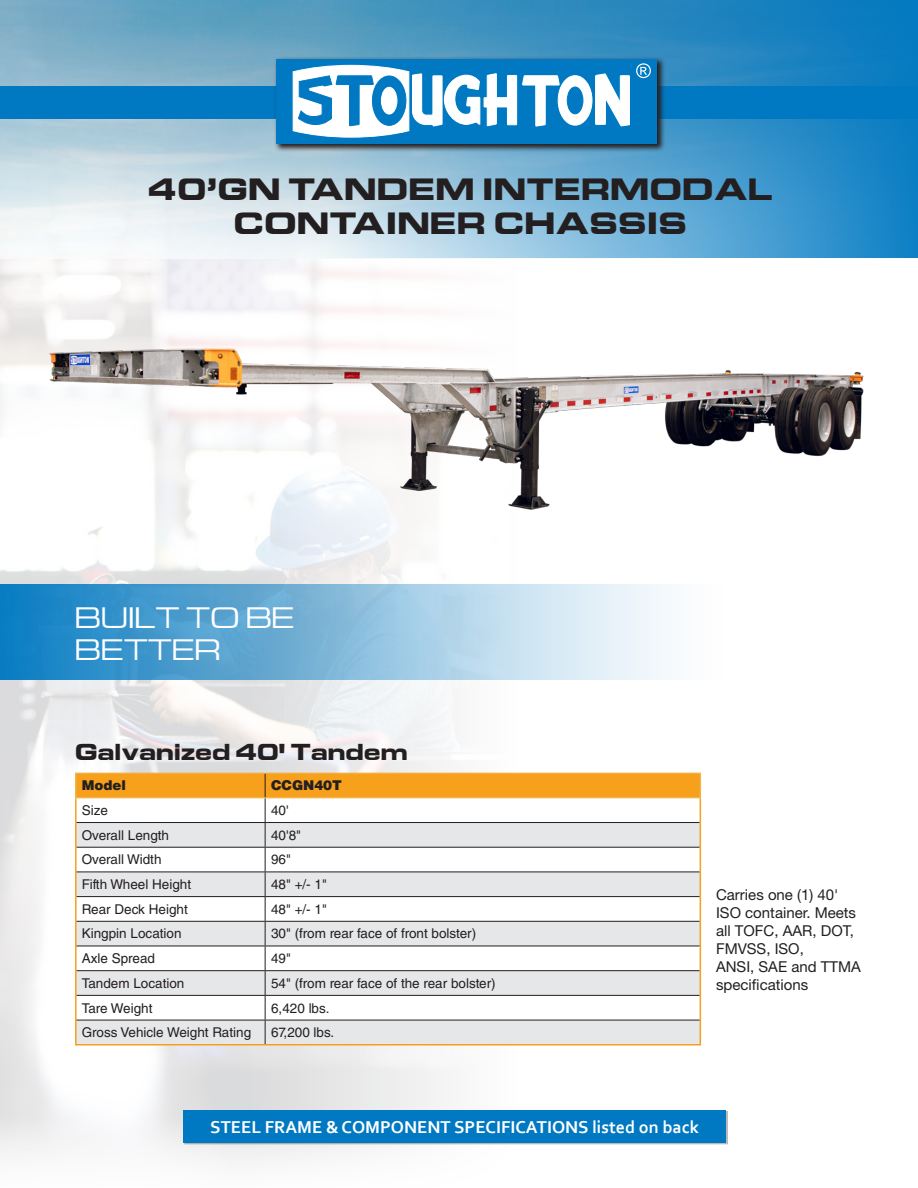
<style>
.page{position:relative;width:918px;height:1188px;background:#fff}
.page>*{position:absolute;margin:0;border:0;box-sizing:border-box;transform-origin:0 0}
.t1{font:700 26.55px/33.2px "Euro Technic Ext";letter-spacing:.03em;color:#231f20;text-align:center}
.t2{font:26.55px/31.8px "Euro Technic Ext";color:#fff}
.Sub_Head{font:700 19.8px "Euro Technic Ext";color:#231f20}
.t3{font:700 18px "Corbel";color:#fff}
.Body_Copy{font:15px/18px "Helvetica Neue LT Std";color:#231f20}
.t4{font:13.5px "Helvetica LT Std";color:#231f20}
.t5{font:900 13.5px "Helvetica LT Std";letter-spacing:-.005em;color:#231f20}
</style>
<div class="page">
<img style="left:0;top:258px;width:631px;height:905px">
<img style="left:35px;top:317px;width:829px;height:215px">
<img style="left:0;top:0;width:317px;height:258px">
<svg style="left:317px;top:0;width:601px;height:258px;background:#519fcd"></svg>
<div style="left:0;top:86px;width:918px;height:32px;background:#0079c2"></div>
<svg style="left:273px;top:56px;width:392px;height:96px;background:#4b748c"></svg>
<div style="left:276px;top:59px;width:380px;height:85px;background:#0079c2"></div>
<svg style="left:293px;top:65px;width:337px;height:73px"></svg>
<svg style="left:636px;top:63px;width:15px;height:15px"></svg>
<div style="left:381px;top:87px;width:16px;height:27px;background:#fff;border-radius:50%"></div>
<div style="left:381px;top:87px;width:16px;height:27px;border:1px solid #fff;border-radius:50%"></div>
<svg style="left:0;top:584px;width:668px;height:96px;background:#82bbdd"></svg>
<div style="left:185px;top:1111px;width:543px;height:34px;background:#231f20;opacity:.31"></div>
<div style="left:184px;top:1110px;width:542px;height:32px;background:#0079c2"></div>
<hr style="left:75px;top:798px;width:2px;height:25px;background:#f6a01b">
<hr style="left:75px;top:823px;width:2px;height:24px;background:#f6a01b">
<hr style="left:75px;top:847px;width:2px;height:25px;background:#f6a01b">
<hr style="left:75px;top:872px;width:2px;height:25px;background:#f6a01b">
<hr style="left:75px;top:897px;width:2px;height:24px;background:#f6a01b">
<hr style="left:75px;top:921px;width:2px;height:25px;background:#f6a01b">
<hr style="left:75px;top:946px;width:2px;height:25px;background:#f6a01b">
<hr style="left:75px;top:971px;width:2px;height:24px;background:#f6a01b">
<hr style="left:75px;top:995px;width:2px;height:25px;background:#f6a01b">
<hr style="left:75px;top:1020px;width:2px;height:24px;background:#f6a01b">
<hr style="left:75px;top:1044px;width:190px;height:2px;background:#f6a01b">
<hr style="left:265px;top:1044px;width:436px;height:2px;background:#f6a01b">
<hr style="left:75px;top:773px;width:190px;height:1px;background:#f1b145">
<hr style="left:75px;top:797px;width:190px;height:1px;background:#f1b145">
<hr style="left:75px;top:774px;width:2px;height:23px;background:#f1b145">
<svg style="left:76px;top:773px;width:625px;height:271px"></svg>
<p class="t1" style="left:148px;top:172px;width:626px">40’GN TANDEM INTERMODAL<br>CONTAINER CHASSIS</p>
<p class="t2" style="left:75px;top:602px;width:221px">BUILT TO BE<br>BETTER</p>
<p class="Sub_Head" style="left:75px;top:737px;width:334px">Galvanized 40' Tandem</p>
<p class="t5" style="left:82px;top:777px;width:46px">Model</p>
<p class="t5" style="left:271px;top:777px;width:72px">CCGN40T</p>
<p class="t4" style="left:82px;top:802px;width:28px">Size</p>
<p class="t4" style="left:271px;top:802px;width:19px">40'</p>
<p class="t4" style="left:82px;top:827px;width:89px">Overall Length</p>
<p class="t4" style="left:271px;top:827px;width:31px">40'8"</p>
<p class="t4" style="left:82px;top:852px;width:81px">Overall Width</p>
<p class="t4" style="left:271px;top:852px;width:21px">96"</p>
<p class="t4" style="left:82px;top:877px;width:111px">Fifth Wheel Height</p>
<p class="t4" style="left:271px;top:877px;width:57px">48" +/- 1"</p>
<p class="t4" style="left:82px;top:901px;width:107px">Rear Deck Height</p>
<p class="t4" style="left:271px;top:901px;width:57px">48" +/- 1"</p>
<p class="t4" style="left:82px;top:926px;width:101px">Kingpin Location</p>
<p class="t4" style="left:271px;top:926px;width:207px">30" (from rear face of front bolster)</p>
<p class="t4" style="left:82px;top:951px;width:75px">Axle Spread</p>
<p class="t4" style="left:271px;top:951px;width:21px">49"</p>
<p class="t4" style="left:82px;top:975px;width:104px">Tandem Location</p>
<p class="t4" style="left:271px;top:975px;width:226px">54" (from rear face of the rear bolster)</p>
<p class="t4" style="left:82px;top:1000px;width:72px">Tare Weight</p>
<p class="t4" style="left:271px;top:1000px;width:60px">6,420 lbs.</p>
<p class="t4" style="left:82px;top:1025px;width:171px">Gross Vehicle Weight Rating</p>
<p class="t4" style="left:271px;top:1025px;width:65px">67,200 lbs.</p>
<p class="Body_Copy" style="left:716px;top:886px;width:146px">Carries one (1) 40'<br>ISO container. Meets all TOFC, AAR, DOT,<br>FMVSS, ISO,<br>ANSI, SAE and TTMA specifications</p>
<p class="t3" style="left:210px;top:1116px;width:490px">STEEL FRAME &amp; COMPONENT SPECIFICATIONS listed on back</p>
</div>
